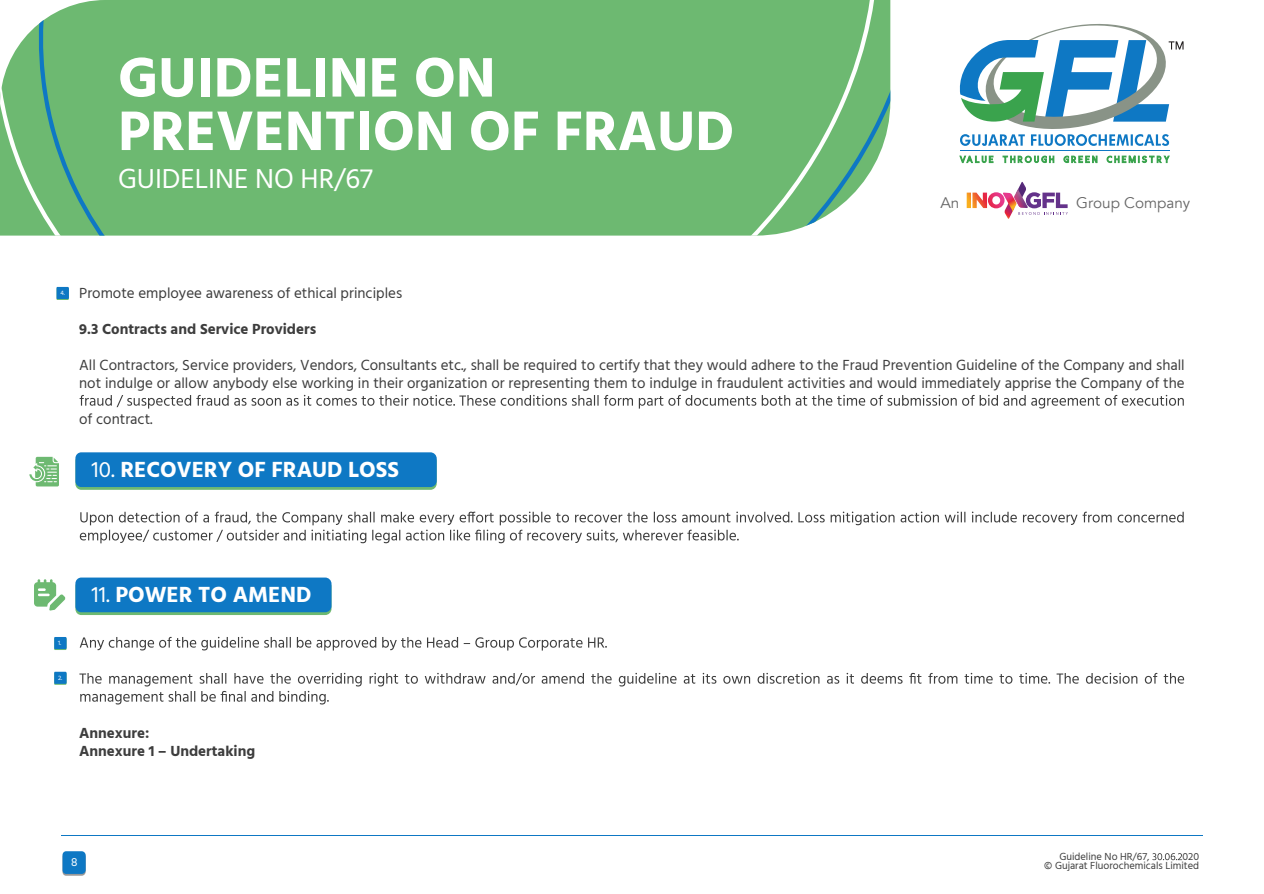
<style>
.page{position:relative;width:1264px;height:894px;background:#fff}
.page>*{position:absolute;margin:0;border:0;box-sizing:border-box;transform-origin:0 0}
.t1{font:700 57px/53.4px "Hind";color:#fff}
.t2{font:28.2px "Hind";color:#fff}
.t3{font:700 22.5px "Hind";color:#fff}
.t4{font:15.3px "Avenir";color:#666}
.t5{font:15px/18px "Hind";color:#3d3d3d}
.t6{font:700 15px/18px "Hind";color:#3d3d3d}
.t7{font:12px "Hind";color:#fff}
.t8{font:10.5px/8.9px "Hind";color:#3d3d3d;text-align:right}
.t9{font:6.45px "Hind";color:#fff}
.s1{font-weight:400}
</style>
<div class="page">
<div style="left:0;top:0;width:890px;height:235px;background:#6db971"></div>
<svg style="left:63px;top:852px;width:23px;height:23px"></svg>
<div style="left:63px;top:851px;width:23px;height:22px;background:#0e78c4;border-radius:4px"></div>
<hr style="left:61px;top:834px;width:1141px;height:1px;background:#0e78c4">
<svg style="left:80px;top:395px;width:1103px;height:13px"></svg>
<svg style="left:80px;top:511px;width:1103px;height:32px"></svg>
<div style="left:57px;top:288px;width:12px;height:12px;background:#6db971"></div>
<div style="left:57px;top:287px;width:12px;height:12px;background:#0e78c4"></div>
<div style="left:75px;top:455px;width:362px;height:34px;background:#6db971;border-radius:6px"></div>
<div style="left:75px;top:452px;width:362px;height:35px;background:#0e78c4;border-radius:6px"></div>
<svg style="left:80px;top:636px;width:527px;height:14px"></svg>
<svg style="left:79px;top:672px;width:1105px;height:32px"></svg>
<svg style="left:75px;top:580px;width:256px;height:35px"></svg>
<div style="left:75px;top:577px;width:256px;height:35px;background:#0e78c4;border-radius:6px"></div>
<div style="left:54px;top:636px;width:13px;height:13px;background:#0e78c4"></div>
<svg style="left:54px;top:672px;width:13px;height:12px"></svg>
<div style="left:54px;top:671px;width:13px;height:12px;background:#0e78c4"></div>
<svg style="left:29px;top:456px;width:30px;height:30px"></svg>
<svg style="left:34px;top:579px;width:31px;height:31px"></svg>
<svg style="left:1152px;top:853px;width:30px;height:7px"></svg>
<svg style="left:959px;top:156px;width:210px;height:8px"></svg>
<hr style="left:960px;top:150px;width:209px;height:1px;background:#0e78c4">
<svg style="left:959px;top:24px;width:224px;height:122px"></svg>
<svg style="left:966px;top:182px;width:101px;height:37px"></svg>
<h1 class="t1" style="left:118px;top:50px;width:617px">GUIDELINE ON<br>PREVENTION OF FRAUD</h1>
<h2 class="t2" style="left:118px;top:159px;width:256px">GUIDELINE NO HR/67</h2>
<p class="t4" style="left:940px;top:194px;width:20px">An</p>
<p class="t4" style="left:1076px;top:193px;width:116px">Group Company</p>
<p class="t9" style="left:60px;top:288px;width:6px">4.</p>
<p class="t5" style="left:79px;top:284px;width:324px">Promote employee awareness of ethical principles</p>
<p class="t6" style="left:79px;top:319px;width:238px">9.3 Contracts and Service Providers</p>
<p class="t5" style="left:79px;top:356px;width:1107px">All Contractors, Service providers, Vendors, Consultants etc., shall be required to certify that they would adhere to the Fraud Prevention Guideline of the Company and shall not indulge or allow anybody else working in their organization or representing them to indulge in fraudulent activities and would immediately apprise the Company of the</p>
<p class="t5" style="left:79px;top:410px;width:75px">of contract.</p>
<h3 class="t3" style="left:92px;top:456px;width:309px"><span class="s1">10.</span> RECOVERY OF FRAUD LOSS</h3>
<p class="t9" style="left:58px;top:638px;width:5px">1.</p>
<p class="t9" style="left:58px;top:673px;width:6px">2.</p>
<h3 class="t3" style="left:92px;top:581px;width:221px"><span class="s1">11.</span> POWER TO AMEND</h3>
<p class="t6" style="left:79px;top:723px;width:177px">Annexure:<br>Annexure 1 – Undertaking</p>
<p class="t7" style="left:71px;top:854px;width:8px">8</p>
<p class="t8" style="left:1059px;top:852px;width:92px">Guideline No HR/67,</p>
<p class="t8" style="left:1044px;top:852px;width:156px">020<br>© Gujarat Fluorochemicals Limited</p>
</div>
